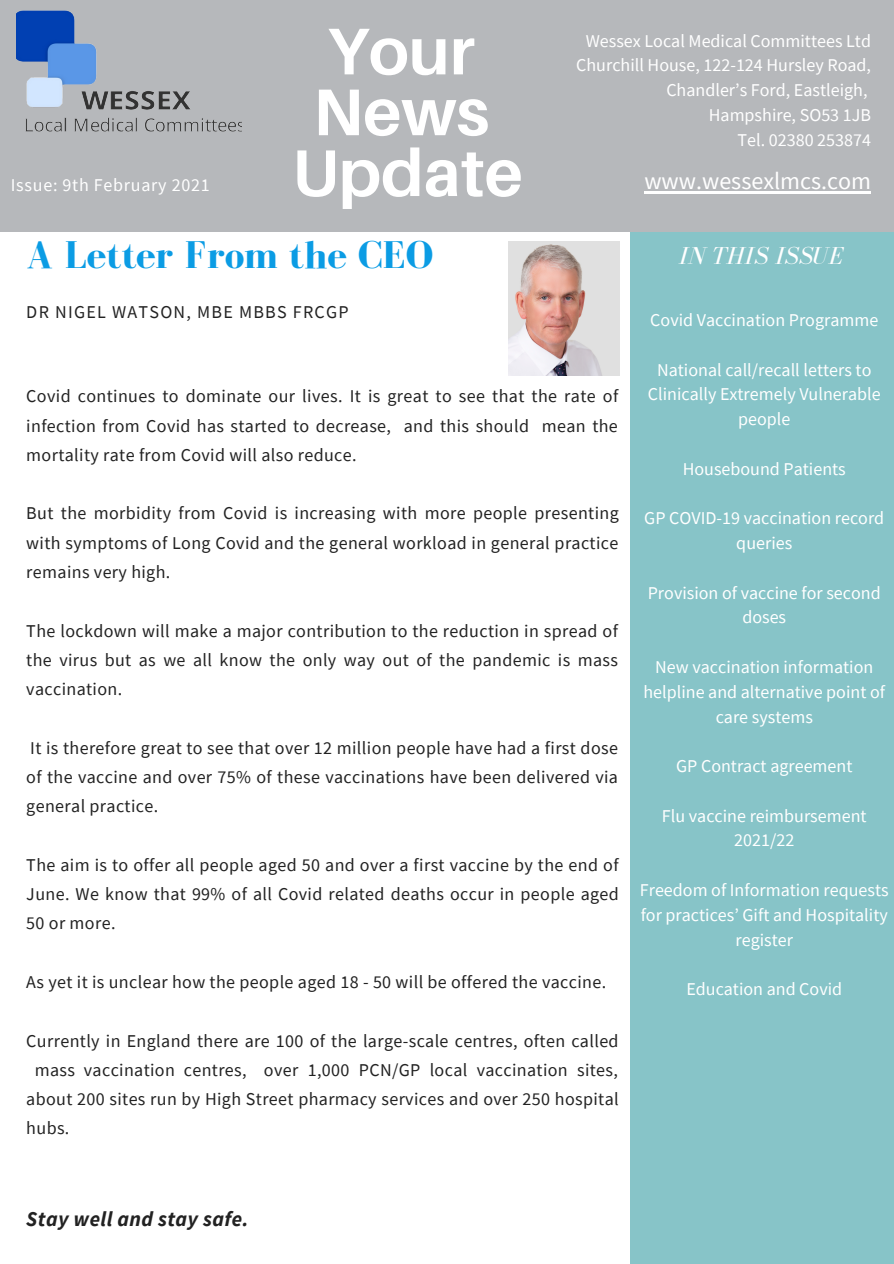
<style>
.page{position:relative;width:894px;height:1264px;background:#fff}
.page>*{position:absolute;margin:0;border:0;box-sizing:border-box;transform-origin:0 0}
.t1{font:700 66px "Aileron";color:#fff}
.t2{font:700 39.75px "Bodoni FLF";color:#0b9ce4}
.t3{font:italic 25.2px "Bodoni FLF";color:#fff}
.t4{font:24px "Source Sans Pro";color:#fff}
.t5{font:italic 700 21px "Source Sans Pro";letter-spacing:.02em;color:#222}
.t6{font:18px/29.2px "Source Sans Pro";letter-spacing:.02em;color:#222;text-align:justify}
.t7{font:18px/24.8px "Source Sans Pro";color:#fff;text-align:center}
.t8{font:18px "Source Sans Pro";letter-spacing:.07em;color:#222}
.t9{font:18px "Source Sans Pro";letter-spacing:.04em;color:#fff}
</style>
<div class="page">
<div style="left:630px;top:232px;width:263px;height:1031px;background:#87c4c8"></div>
<div style="left:0;top:0;width:893px;height:232px;background:#b6b8bb"></div>
<img style="left:16px;top:10px;width:225px;height:122px">
<img style="left:508px;top:241px;width:111px;height:134px">
<hr style="left:644px;top:191px;width:226px;height:3px;background:#fff">
<p class="t1" style="left:327px;top:10px;width:149px">Your</p>
<p class="t1" style="left:313px;top:71px;width:178px">News</p>
<p class="t1" style="left:292px;top:132px;width:232px">Update</p>
<p class="t7" style="left:585px;top:28px;width:287px">Wessex Local Medical Committees Ltd</p>
<p class="t7" style="left:576px;top:53px;width:296px;text-align:right">Churchill House, 122-124 Hursley Road,<br>Chandler’s Ford, Eastleigh,</p>
<p class="t7" style="left:708px;top:102px;width:164px">Hampshire, SO53 1JB</p>
<p class="t7" style="left:737px;top:127px;width:135px">Tel. 02380 253874</p>
<p class="t9" style="left:11px;top:173px;width:200px">Issue: 9th February 2021</p>
<p class="t4" style="left:644px;top:165px;width:228px">www.wessexlmcs.com</p>
<p class="t2" style="left:26px;top:234px;width:408px">A Letter From the CEO</p>
<p class="t8" style="left:26px;top:300px;width:324px">DR NIGEL WATSON, MBE MBBS FRCGP</p>
<p class="t6" style="left:26px;top:381px;width:593px">Covid continues to dominate our lives. It is great to see that the rate of infection from Covid has started to decrease, and this should mean the mortality rate from Covid will also reduce.</p>
<p class="t6" style="left:26px;top:498px;width:593px">But the morbidity from Covid is increasing with more people presenting with symptoms of Long Covid and the general workload in general practice remains very high.</p>
<p class="t6" style="left:26px;top:615px;width:593px">The lockdown will make a major contribution to the reduction in spread of the virus but as we all know the only way out of the pandemic is mass vaccination.</p>
<p class="t6" style="left:26px;top:732px;width:593px">It is therefore great to see that over 12 million people have had a first dose of the vaccine and over 75% of these vaccinations have been delivered via general practice.</p>
<p class="t6" style="left:26px;top:849px;width:594px">The aim is to offer all people aged 50 and over a first vaccine by the end of June. We know that 99% of all Covid related deaths occur in people aged 50 or more.</p>
<p class="t6" style="left:26px;top:967px;width:581px">As yet it is unclear how the people aged 18 - 50 will be offered the vaccine.</p>
<p class="t6" style="left:26px;top:1025px;width:593px">Currently in England there are 100 of the large-scale centres, often called</p>
<p class="t6" style="left:35px;top:1054px;width:584px">mass vaccination centres, over 1,000 PCN/GP local vaccination sites,</p>
<p class="t6" style="left:26px;top:1084px;width:593px">about 200 sites run by High Street pharmacy services and over 250 hospital</p>
<p class="t6" style="left:26px;top:1113px;width:45px">hubs.</p>
<p class="t3" style="left:678px;top:242px;width:166px">IN THIS ISSUE</p>
<p class="t7" style="left:650px;top:307px;width:229px">Covid Vaccination Programme</p>
<p class="t7" style="left:647px;top:357px;width:234px">National call/recall letters to<br>Clinically Extremely Vulnerable people</p>
<p class="t7" style="left:682px;top:456px;width:165px">Housebound Patients</p>
<p class="t7" style="left:644px;top:505px;width:241px">GP COVID-19 vaccination record queries</p>
<p class="t7" style="left:647px;top:580px;width:234px">Provision of vaccine for second doses</p>
<p class="t7" style="left:643px;top:654px;width:243px">New vaccination information helpline and alternative point of care systems</p>
<p class="t7" style="left:676px;top:753px;width:178px">GP Contract agreement</p>
<p class="t7" style="left:661px;top:802px;width:206px">Flu vaccine reimbursement<br>2021/22</p>
<p class="t7" style="left:639px;top:877px;width:250px">Freedom of Information requests for practices’ Gift and Hospitality register</p>
<p class="t7" style="left:686px;top:976px;width:157px">Education and Covid</p>
<p class="t5" style="left:26px;top:1204px;width:224px">Stay well and stay safe.</p>
</div>
